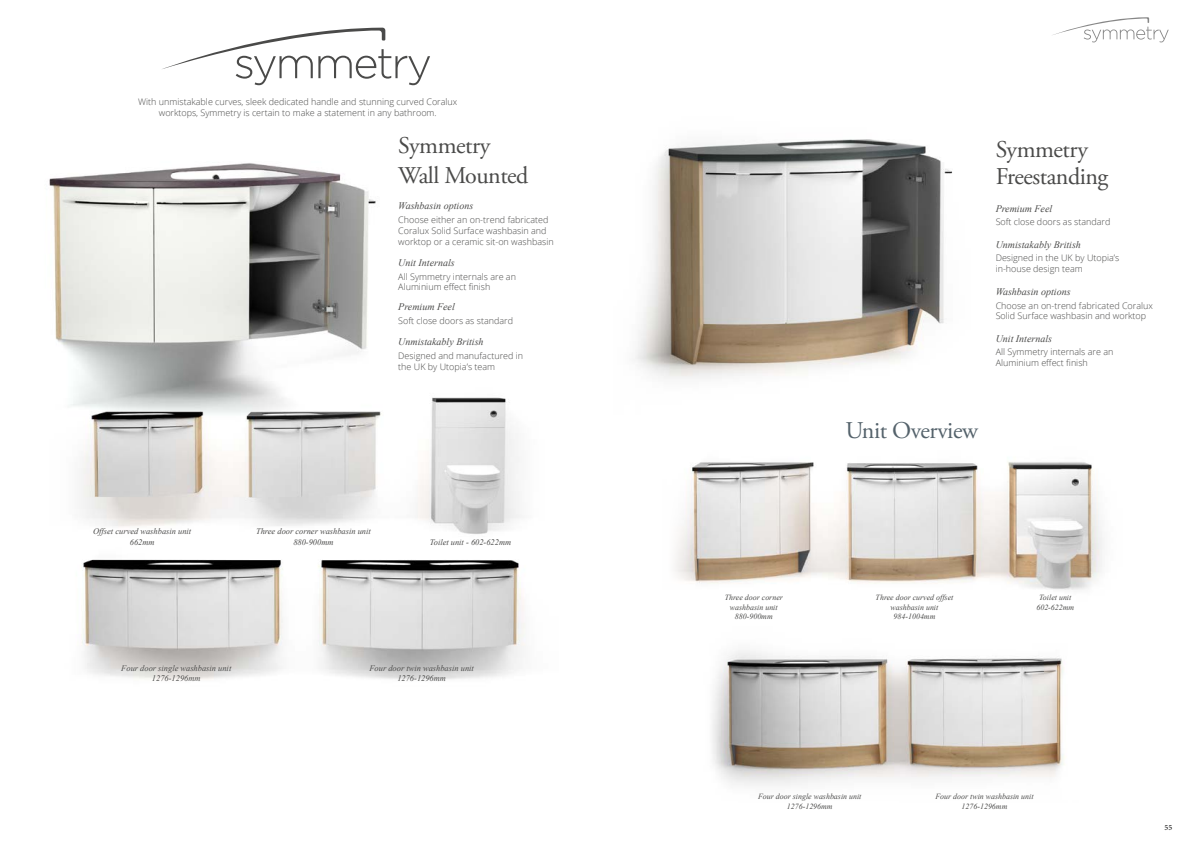
<style>
.page{position:relative;width:1191px;height:842px;background:#fff}
.page>*{position:absolute;margin:0;border:0;box-sizing:border-box;transform-origin:0 0}
.t1{font:24px/27.7px "Adobe Garamond Pro";letter-spacing:-.02em;color:#4a4a49}
.t2{font:24px "Adobe Garamond Pro";letter-spacing:-.02em;color:#54626b}
.t3{font:italic 10px "Times New Roman";color:#4a4a49}
.t4{font:300 9px/10.8px "Open Sans";color:#4a4a49}
.Unit_Description{font:italic 8.4px/10.1px "Times New Roman";color:#4a4a49;text-align:center}
.t5{font:8px "Minion Pro";color:#000}
.Unit_Description-2{font:italic 7.9px/9.5px "Times New Roman";color:#4a4a49;text-align:center}
</style>
<div class="page">
<img style="left:635px;top:139px;width:317px;height:240px">
<svg style="left:162px;top:28px;width:268px;height:57px"></svg>
<svg style="left:1053px;top:17px;width:115px;height:25px"></svg>
<img style="left:712px;top:650px;width:353px;height:136px">
<img style="left:675px;top:462px;width:428px;height:128px">
<img style="left:81px;top:397px;width:441px;height:137px">
<img style="left:82px;top:559px;width:443px;height:121px">
<img style="left:49px;top:71px;width:358px;height:360px">
<p class="t4" style="left:138px;top:96px;width:321px;text-align:center">With unmistakable curves, sleek dedicated handle and stunning curved Coralux worktops, Symmetry is certain to make a statement in any bathroom.</p>
<p class="t1" style="left:398px;top:132px;width:132px;line-height:29.7px">Symmetry<br>Wall Mounted</p>
<p class="t3" style="left:398px;top:199px;width:76px">Washbasin options</p>
<p class="t4" style="left:398px;top:214px;width:157px">Choose either an on-trend fabricated<br>Coralux Solid Surface washbasin and worktop or a ceramic sit-on washbasin</p>
<p class="t3" style="left:398px;top:256px;width:58px">Unit Internals</p>
<p class="t4" style="left:398px;top:271px;width:119px">All Symmetry internals are an<br>Aluminium effect finish</p>
<p class="Unit_Description" style="left:93px;top:526px;width:100px">Offset curved washbasin unit<br>662mm</p>
<p class="t3" style="left:398px;top:300px;width:58px">Premium Feel</p>
<p class="t4" style="left:398px;top:315px;width:116px">Soft close doors as standard</p>
<p class="t3" style="left:398px;top:335px;width:87px">Unmistakably British</p>
<p class="t4" style="left:398px;top:350px;width:126px">Designed and manufactured in the UK by Utopia’s team</p>
<p class="Unit_Description" style="left:256px;top:526px;width:116px">Three door corner washbasin unit<br>880-900mm</p>
<p class="Unit_Description" style="left:430px;top:537px;width:83px">Toilet unit - 602-622mm</p>
<p class="Unit_Description" style="left:121px;top:663px;width:111px">Four door single washbasin unit<br>1276-1296mm</p>
<p class="Unit_Description" style="left:369px;top:663px;width:106px">Four door twin washbasin unit<br>1276-1296mm</p>
<p class="t1" style="left:995px;top:136px;width:114px">Symmetry<br>Freestanding</p>
<p class="t3" style="left:995px;top:201px;width:58px">Premium Feel</p>
<p class="t4" style="left:995px;top:216px;width:116px">Soft close doors as standard</p>
<p class="t3" style="left:995px;top:238px;width:87px">Unmistakably British</p>
<p class="t4" style="left:995px;top:253px;width:125px">Designed in the UK by Utopia’s in-house design team</p>
<p class="t3" style="left:995px;top:285px;width:76px">Washbasin options</p>
<p class="t4" style="left:995px;top:300px;width:159px">Choose an on-trend fabricated Coralux<br>Solid Surface washbasin and worktop</p>
<p class="t3" style="left:995px;top:331px;width:58px">Unit Internals</p>
<p class="t4" style="left:995px;top:346px;width:119px">All Symmetry internals are an<br>Aluminium effect finish</p>
<p class="t2" style="left:845px;top:416px;width:134px">Unit Overview</p>
<p class="Unit_Description-2" style="left:724px;top:592px;width:60px">Three door corner washbasin unit<br>880-900mm</p>
<p class="Unit_Description-2" style="left:875px;top:592px;width:79px">Three door curved offset washbasin unit<br>984-1004mm</p>
<p class="Unit_Description-2" style="left:1036px;top:592px;width:39px">Toilet unit<br>602-622mm</p>
<p class="Unit_Description-2" style="left:758px;top:792px;width:105px">Four door single washbasin unit<br>1276-1296mm</p>
<p class="Unit_Description-2" style="left:935px;top:792px;width:100px">Four door twin washbasin unit<br>1276-1296mm</p>
<p class="t5" style="left:1164px;top:822px;width:9px">55</p>
</div>
